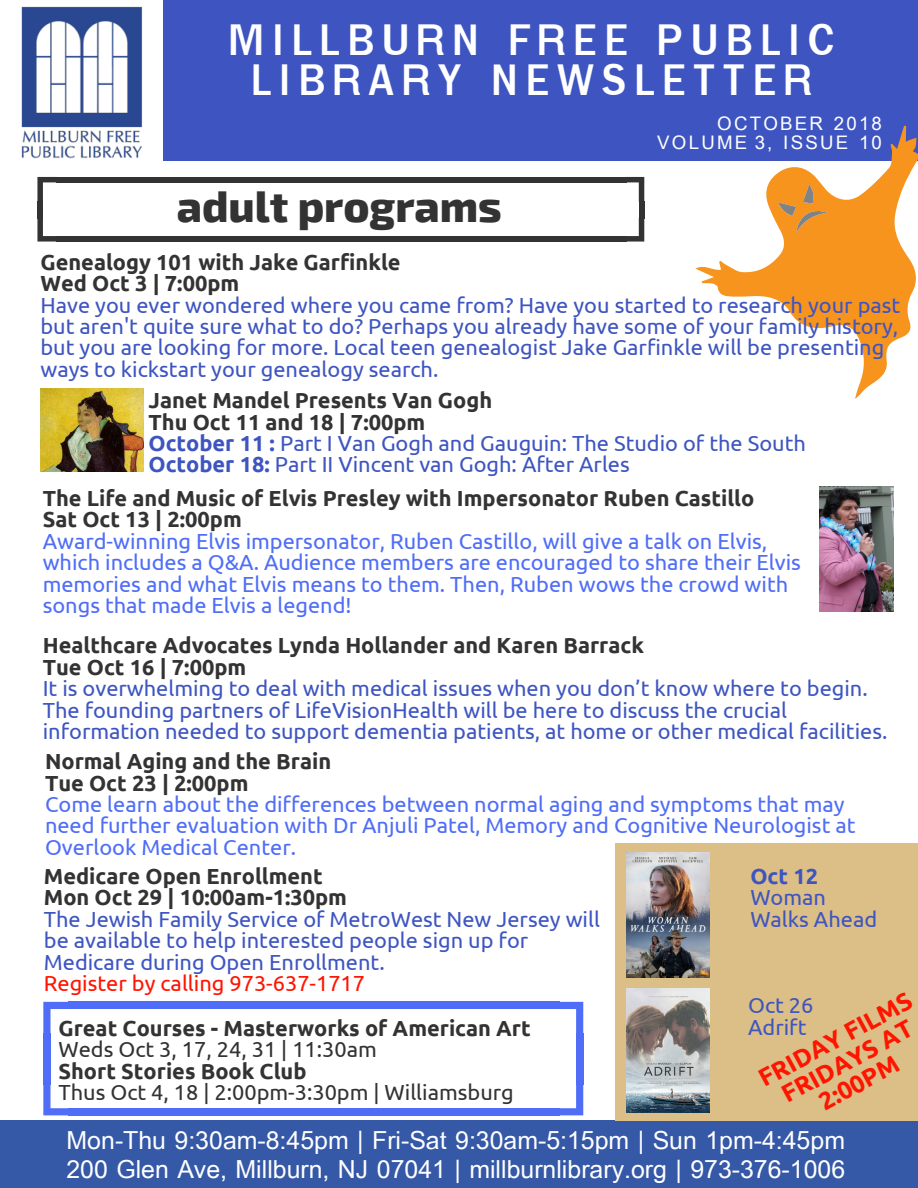
<style>
.page{position:relative;width:918px;height:1188px;background:#fff}
.page>*{position:absolute;margin:0;border:0;box-sizing:border-box;transform-origin:0 0}
.t1{font:700 43.65px/40.5px "Garuda";letter-spacing:.15em;color:#fff;text-align:center}
.t2{font:800 43.65px "Exo 2";color:#333}
.t3{font:24.9px/29.2px "Garuda";color:#fff}
.t4{font:700 24.9px/24.8px "Ubuntu";color:#ff1400;text-align:center}
.t5{font:21.75px/21.3px "Ubuntu";color:#3e55c1}
.t6{font:21.75px/21.3px "Ubuntu";color:#4f6df7}
.t7{font:700 21.75px/21.3px "Ubuntu";color:#333}
.t8{font:21.75px "Ubuntu";color:#333}
.t9{font:21.75px "Ubuntu";color:#ff1400}
.t10{font:700 21.75px "Ubuntu";color:#3e55c1}
.t11{font:18.75px/19.2px "Garuda";letter-spacing:.12em;color:#fff;text-align:right}
.s1{font-weight:700;color:#333}
.s2{font-weight:700}
</style>
<div class="page">
<div style="left:163px;top:0;width:755px;height:161px;background:#3e55c1"></div>
<div style="left:0;top:1120px;width:918px;height:68px;background:#3558a7"></div>
<img style="left:21px;top:6px;width:121px;height:153px">
<svg style="left:695px;top:125px;width:223px;height:274px"></svg>
<svg style="left:778px;top:184px;width:52px;height:49px;background:#e59434"></svg>
<svg style="left:37px;top:219px;width:19px;height:23px"></svg>
<div style="left:56px;top:236px;width:570px;height:6px;background:#333"></div>
<svg style="left:626px;top:218px;width:18px;height:24px"></svg>
<div style="left:639px;top:201px;width:5px;height:18px;background:#333"></div>
<svg style="left:625px;top:177px;width:19px;height:25px"></svg>
<div style="left:56px;top:177px;width:570px;height:5px;background:#333"></div>
<div style="left:37px;top:201px;width:6px;height:18px;background:#333"></div>
<svg style="left:37px;top:177px;width:20px;height:24px"></svg>
<img style="left:819px;top:486px;width:74px;height:126px">
<img style="left:40px;top:388px;width:104px;height:83px">
<div style="left:615px;top:843px;width:303px;height:277px;background:#dcbf86"></div>
<img style="left:627px;top:853px;width:83px;height:125px">
<img style="left:627px;top:989px;width:83px;height:124px">
<svg style="left:43px;top:1085px;width:25px;height:30px"></svg>
<div style="left:68px;top:1108px;width:492px;height:7px;background:#4f6df7"></div>
<svg style="left:560px;top:1085px;width:23px;height:30px"></svg>
<div style="left:576px;top:1033px;width:7px;height:52px;background:#4f6df7"></div>
<svg style="left:560px;top:1002px;width:23px;height:31px"></svg>
<div style="left:68px;top:1002px;width:492px;height:7px;background:#4f6df7"></div>
<div style="left:43px;top:1033px;width:8px;height:52px;background:#4f6df7"></div>
<svg style="left:43px;top:1002px;width:25px;height:31px"></svg>
<h1 class="t1" style="left:228px;top:19px;width:609px">MILLBURN FREE PUBLIC<br>LIBRARY NEWSLETTER</h1>
<p class="t11" style="left:657px;top:114px;width:226px">OCTOBER 2018<br>VOLUME 3, ISSUE 10</p>
<h1 class="t2" style="left:177px;top:177px;width:327px">adult programs</h1>
<p class="t7" style="left:40px;top:251px;width:362px">Genealogy 101 with Jake Garfinkle<br>Wed Oct 3 | 7:00pm</p>
<p class="t5" style="left:40px;top:294px;width:861px">Have you ever wondered where you came from? Have you started to research your past but aren't quite sure what to do? Perhaps you already have some of your family history, but you are looking for more. Local teen genealogist Jake Garfinkle will be presenting ways to kickstart your genealogy search.</p>
<p class="t5" style="left:148px;top:390px;width:659px"><span class="s1">Janet Mandel Presents Van Gogh<br>Thu Oct 11 and 18 | 7:00pm<br></span><span class="s2">October 11 :</span> Part I Van Gogh and Gauguin: The Studio of the South <span class="s2">October 18:</span> Part II Vincent van Gogh: After Arles</p>
<p class="t7" style="left:43px;top:487px;width:713px">The Life and Music of Elvis Presley with Impersonator Ruben Castillo<br>Sat Oct 13 | 2:00pm</p>
<p class="t6" style="left:43px;top:530px;width:760px">Award-winning Elvis impersonator, Ruben Castillo, will give a talk on Elvis, which includes a Q&amp;A. Audience members are encouraged to share their Elvis memories and what Elvis means to them. Then, Ruben wows the crowd with songs that made Elvis a legend!</p>
<p class="t7" style="left:43px;top:635px;width:603px">Healthcare Advocates Lynda Hollander and Karen Barrack<br>Tue Oct 16 | 7:00pm</p>
<p class="t5" style="left:43px;top:678px;width:846px">It is overwhelming to deal with medical issues when you don’t know where to begin.<br>The founding partners of LifeVisionHealth will be here to discuss the crucial information needed to support dementia patients, at home or other medical facilities.</p>
<p class="t7" style="left:45px;top:751px;width:288px">Normal Aging and the Brain<br>Tue Oct 23 | 2:00pm</p>
<p class="t6" style="left:45px;top:793px;width:812px">Come learn about the differences between normal aging and symptoms that may need further evaluation with Dr Anjuli Patel, Memory and Cognitive Neurologist at<br>Overlook Medical Center.</p>
<p class="t7" style="left:44px;top:865px;width:305px">Medicare Open Enrollment<br>Mon Oct 29 | 10:00am-1:30pm</p>
<p class="t5" style="left:44px;top:908px;width:558px">The Jewish Family Service of MetroWest New Jersey will be available to help interested people sign up for<br>Medicare during Open Enrollment.</p>
<p class="t9" style="left:44px;top:971px;width:323px">Register by calling 973-637-1717</p>
<p class="t4" style="left:754px;top:1068px;width:172px;rotate:-28deg">FRIDAY FILMS<br>FRIDAYS AT<br>2:00PM</p>
<p class="t10" style="left:750px;top:864px;width:69px">Oct 12</p>
<p class="t5" style="left:750px;top:887px;width:128px">Woman<br>Walks Ahead</p>
<p class="t5" style="left:748px;top:995px;width:67px">Oct 26<br>Adrift</p>
<p class="t7" style="left:58px;top:1017px;width:474px">Great Courses - Masterworks of American Art</p>
<p class="t8" style="left:58px;top:1037px;width:320px">Weds Oct 3, 17, 24, 31 | 11:30am</p>
<p class="t7" style="left:58px;top:1060px;width:250px">Short Stories Book Club</p>
<p class="t8" style="left:58px;top:1080px;width:457px">Thus Oct 4, 18 | 2:00pm-3:30pm | Williamsburg</p>
<p class="t3" style="left:66px;top:1125px;width:780px">Mon-Thu 9:30am-8:45pm | Fri-Sat 9:30am-5:15pm | Sun 1pm-4:45pm<br>200 Glen Ave, Millburn, NJ 07041 | millburnlibrary.org | 973-376-1006</p>
</div>
